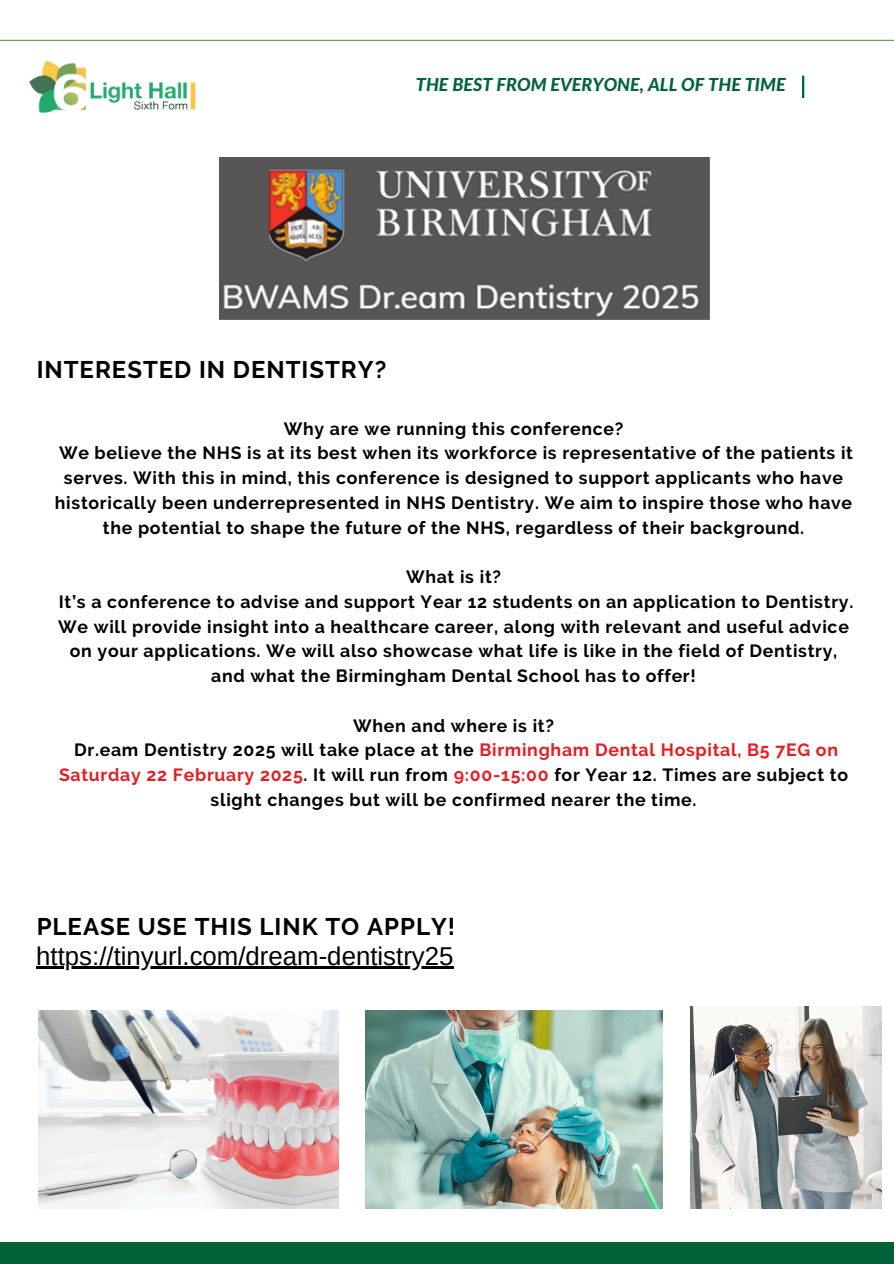
<style>
.page{position:relative;width:894px;height:1264px;background:#fff}
.page>*{position:absolute;margin:0;border:0;box-sizing:border-box;transform-origin:0 0}
.t1{font:25.8px "Arimo";color:#000}
.t2{font:700 24px "Raleway";letter-spacing:.04em;color:#000}
.t3{font:italic 800 18px "Lato";color:#006337}
.t4{font:700 17.7px/24.8px "Raleway";letter-spacing:.04em;color:#000;text-align:center}
.s1{color:#e31e24}
</style>
<div class="page">
<hr style="left:801px;top:76px;width:3px;height:22px;background:#006337">
<hr style="left:0;top:40px;width:893px;height:1px;background:#5e9c4e">
<img style="left:18px;top:39px;width:201px;height:74px">
<div style="left:0;top:1241px;width:893px;height:22px;background:#006337"></div>
<img style="left:690px;top:1006px;width:191px;height:202px">
<img style="left:219px;top:157px;width:491px;height:163px">
<img style="left:365px;top:1010px;width:297px;height:198px">
<img style="left:39px;top:1010px;width:299px;height:198px">
<hr style="left:36px;top:966px;width:417px;height:2px;background:#000">
<p class="t3" style="left:416px;top:76px;width:371px">THE BEST FROM EVERYONE, ALL OF THE TIME</p>
<p class="t2" style="left:37px;top:355px;width:351px">INTERESTED IN DENTISTRY?</p>
<p class="t4" style="left:283px;top:416px;width:341px">Why are we running this conference?</p>
<p class="t4" style="left:55px;top:440px;width:799px">We believe the NHS is at its best when its workforce is representative of the patients it serves. With this in mind, this conference is designed to support applicants who have historically been underrepresented in NHS Dentistry. We aim to inspire those who have the potential to shape the future of the NHS, regardless of their background.</p>
<p class="t4" style="left:406px;top:564px;width:96px">What is it?</p>
<p class="t4" style="left:58px;top:589px;width:796px">It’s a conference to advise and support Year 12 students on an application to Dentistry.<br>We will provide insight into a healthcare career, along with relevant and useful advice on your applications. We will also showcase what life is like in the field of Dentistry, and what the Birmingham Dental School has to offer!</p>
<p class="t4" style="left:353px;top:713px;width:202px">When and where is it?</p>
<p class="t4" style="left:59px;top:737px;width:790px">Dr.eam Dentistry 2025 will take place at the <span class="s1">Birmingham Dental Hospital, B5 7EG on<br>Saturday 22 February 2025</span>. It will run from <span class="s1">9:00-15:00</span> for Year 12. Times are subject to slight changes but will be confirmed nearer the time.</p>
<p class="t2" style="left:37px;top:912px;width:420px">PLEASE USE THIS LINK TO APPLY!</p>
<p class="t1" style="left:36px;top:941px;width:418px">https://tinyurl.com/dream-dentistry25</p>
</div>
